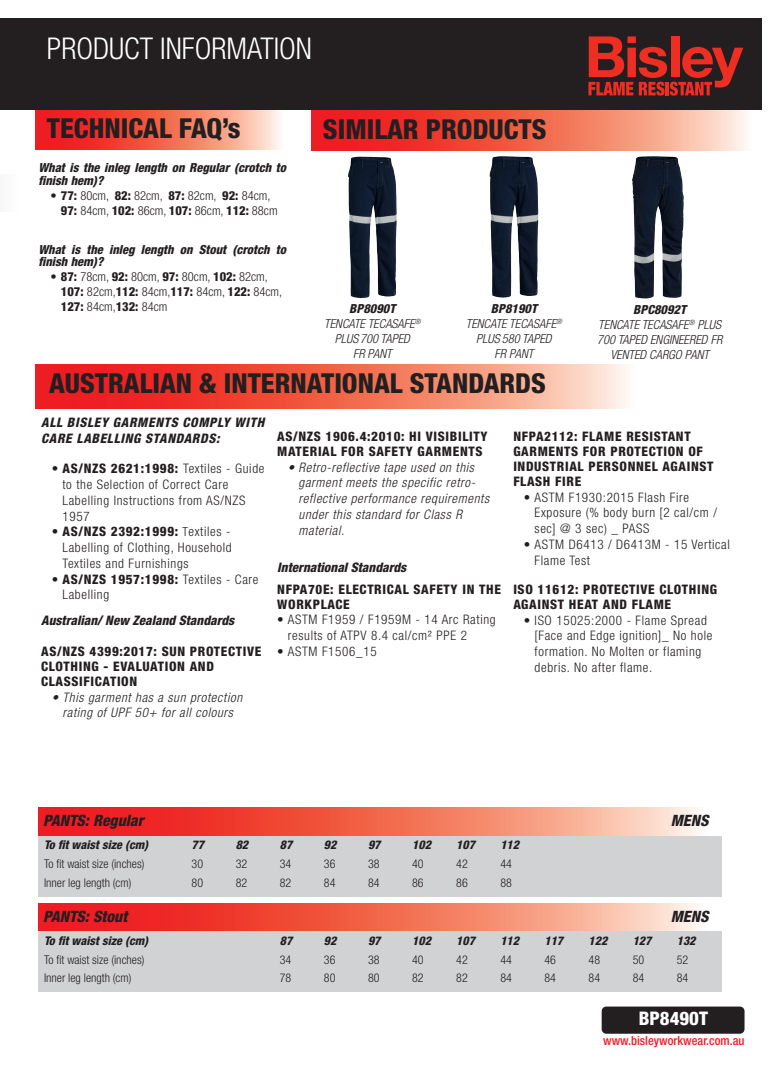
<style>
.page{position:relative;width:780px;height:1088px;background:#fff}
.page>*{position:absolute;margin:0;border:0;box-sizing:border-box;transform-origin:0 0}
.t1{font:300 condensed 30px "Helvetica Neue LT Std";color:#fff}
.t2{font:800 condensed 27.5px "Helvetica Neue LT Std";color:#231f20}
.t3{font:800 condensed 18.75px "Helvetica Neue LT Std";color:#fff}
.t4{font:italic 800 condensed 15.62px "Helvetica Neue LT Std";color:#231f20}
.t5{font:300 condensed 13.12px/15.8px "Helvetica Neue LT Std";letter-spacing:.05em;color:#231f20}
.t6{font:800 condensed 13.12px/15px "Helvetica Neue LT Std";letter-spacing:.05em;color:#231f20}
.t7{font:italic 300 condensed 13.12px/15.8px "Helvetica Neue LT Std";letter-spacing:.05em;color:#231f20;text-align:center}
.t8{font:italic 800 condensed 13.12px "Helvetica Neue LT Std";color:#231f20}
.t9{font:italic 800 condensed 13.12px/16.5px "Helvetica Neue LT Std";letter-spacing:.05em;color:#231f20}
.t10{font:300 condensed 12.5px/15px "Helvetica Neue LT Std";color:#231f20}
.t11{font:italic 300 condensed 12.5px/15px "Helvetica Neue LT Std";color:#231f20;text-align:center}
.t12{font:italic 800 condensed 12.5px/12.5px "Helvetica Neue LT Std";color:#231f20}
.t13{font:500 condensed 12.5px "Helvetica Neue LT Std";color:#ee1d23}
.t14{font:300 condensed 12px/18.8px "Helvetica Neue LT Std";color:#231f20}
.t15{font:italic 800 condensed 12px "Helvetica Neue LT Std";color:#231f20}
.s1{font-weight:800}
.s2{font-size:12.5px}
.s3{font-weight:800;font-style:italic}
</style>
<div class="page">
<svg style="left:35px;top:365px;width:593px;height:43px;background:#f36b5b"></svg>
<svg style="left:35px;top:109px;width:276px;height:40px;background:#ef796b"></svg>
<svg style="left:311px;top:109px;width:451px;height:41px;background:#ee6f5f"></svg>
<div style="left:0;top:175px;width:18px;height:36px;background:#fafafa"></div>
<div style="left:0;top:18px;width:18px;height:91px;background:#231f20"></div>
<div style="left:18px;top:18px;width:744px;height:91px;background:#231f20"></div>
<div style="left:601px;top:1006px;width:143px;height:28px;background:#231f20;border-radius:5px"></div>
<svg style="left:588px;top:36px;width:155px;height:60px"></svg>
<img style="left:348px;top:157px;width:48px;height:141px">
<div style="left:39px;top:930px;width:683px;height:62px;background:#d1d2d4"></div>
<div style="left:39px;top:835px;width:683px;height:61px;background:#d1d2d4"></div>
<svg style="left:39px;top:808px;width:659px;height:27px;background:#f36d5b"></svg>
<svg style="left:39px;top:903px;width:683px;height:28px;background:#f37261"></svg>
<img style="left:489px;top:156px;width:49px;height:141px">
<img style="left:632px;top:156px;width:51px;height:142px">
<p class="t1" style="left:47px;top:31px;width:266px">PRODUCT INFORMATION</p>
<p class="t2" style="left:47px;top:111px;width:195px">TECHNICAL FAQ’s</p>
<p class="t2" style="left:323px;top:112px;width:225px">SIMILAR PRODUCTS</p>
<p class="t12" style="left:38px;top:161px;width:249px">What is the inleg length on Regular (crotch to finish hem)?</p>
<p class="t10" style="left:61px;top:187px;width:218px;text-indent:-11px"><span class="s1">• 77:</span> 80cm, <span class="s1">82:</span> 82cm, <span class="s1">87:</span> 82cm, <span class="s1">92:</span> 84cm,<br><span class="s1">97:</span> 84cm, <span class="s1">102:</span> 86cm, <span class="s1">107:</span> 86cm, <span class="s1">112:</span> 88cm</p>
<p class="t12" style="left:38px;top:243px;width:249px">What is the inleg length on Stout (crotch to finish hem)?</p>
<p class="t10" style="left:61px;top:269px;width:222px;text-indent:-11px"><span class="s1">• 87:</span> 78cm, <span class="s1">92:</span> 80cm, <span class="s1">97:</span> 80cm, <span class="s1">102:</span> 82cm,<br><span class="s1">107:</span> 82cm,<span class="s1">112:</span> 84cm,<span class="s1">117:</span> 84cm, <span class="s1">122:</span> 84cm,<br><span class="s1">127:</span> 84cm,<span class="s1">132:</span> 84cm</p>
<p class="t12" style="left:349px;top:302px;width:48px">BP8090T</p>
<p class="t11" style="left:324px;top:316px;width:98px">TENCATE TECASAFE<sup>®<br></sup>PLUS 700 TAPED</p>
<p class="t11" style="left:353px;top:346px;width:40px">FR PANT</p>
<p class="t12" style="left:491px;top:302px;width:48px">BP8190T</p>
<p class="t11" style="left:466px;top:316px;width:98px">TENCATE TECASAFE<sup>®<br></sup>PLUS 580 TAPED</p>
<p class="t11" style="left:494px;top:346px;width:40px">FR PANT</p>
<p class="t2" style="left:49px;top:366px;width:498px">AUSTRALIAN &amp; INTERNATIONAL STANDARDS</p>
<p class="t12" style="left:633px;top:304px;width:54px">BPC8092T</p>
<p class="t11" style="left:597px;top:318px;width:127px">TENCATE TECASAFE<sup>®</sup> PLUS<br>700 TAPED ENGINEERED FR<br>VENTED CARGO PANT</p>
<p class="t9" style="left:41px;top:414px;width:224px">ALL BISLEY GARMENTS COMPLY WITH<br>CARE LABELLING STANDARDS:</p>
<p class="t5" style="left:62px;top:461px;width:203px;text-indent:-11px"><span class="s1">• AS/NZS 2621:1998:</span> Textiles - Guide to the Selection of Correct Care<br>Labelling Instructions from AS/NZS<br>1957</p>
<p class="t5" style="left:62px;top:524px;width:171px;text-align:justify;text-indent:-11px"><span class="s1">• AS/NZS 2392:1999:</span> <span class="s2">T</span>extiles - Labelling of Clothing, Household Textiles and Furnishings</p>
<p class="t5" style="left:62px;top:571px;width:197px;text-indent:-11px"><span class="s1">• AS/NZS 1957:1998:</span> Textiles - Care<br>Labelling</p>
<p class="t8" style="left:41px;top:612px;width:195px">Australian/ New Zealand Standards</p>
<p class="t6" style="left:41px;top:643px;width:222px">AS/NZS 4399:2017: SUN PROTECTIVE<br>CLOTHING - EVALUATION AND<br>CLASSIFICATION</p>
<p class="t7" style="left:52px;top:689px;width:192px">• This garment has a sun protection rating of UPF 50+ for all colours</p>
<p class="t6" style="left:277px;top:428px;width:212px">AS/NZS 1906.4:2010: HI VISIBILITY<br>MATERIAL FOR SAFETY GARMENTS</p>
<p class="t7" style="left:298px;top:459px;width:192px;text-align:left;text-indent:-11px">• Retro-reflective tape used on this garment meets the specific retro&shy;reflective performance requirements under this standard for Class R material.</p>
<p class="t8" style="left:277px;top:560px;width:130px">International Standards</p>
<p class="t6" style="left:277px;top:581px;width:225px">NFPA70E: ELECTRICAL SAFETY IN THE<br>WORKPLACE</p>
<p class="t5" style="left:288px;top:612px;width:209px;text-indent:-11px">• ASTM F1959 / F1959M - 14 Arc Rating results of ATPV 8.4 cal/cm² PPE 2</p>
<p class="t5" style="left:277px;top:643px;width:101px">• ASTM F1506_15</p>
<p class="t6" style="left:513px;top:428px;width:202px">NFPA2112: FLAME RESISTANT<br>GARMENTS FOR PROTECTION OF<br>INDUSTRIAL PERSONNEL AGAINST<br>FLASH FIRE</p>
<p class="t5" style="left:534px;top:489px;width:184px;text-indent:-11px">• ASTM F1930:2015 Flash Fire<br>Exposure (% body burn [2 cal/cm / sec] @ 3 sec) _ PASS</p>
<p class="t5" style="left:534px;top:536px;width:197px;text-indent:-11px">• ASTM D6413 / D6413M - 15 Vertical<br>Flame Test</p>
<p class="t6" style="left:513px;top:581px;width:205px">ISO 11612: PROTECTIVE CLOTHING<br>AGAINST HEAT AND FLAME</p>
<p class="t5" style="left:534px;top:612px;width:179px;text-indent:-11px">• ISO 15025:2000 - Flame Spread [Face and Edge ignition]_ No hole formation. No Molten or flaming debris. No after flame.</p>
<p class="t4" style="left:43px;top:811px;width:102px">PANTS: Regular</p>
<p class="t4" style="left:670px;top:811px;width:39px">MENS</p>
<p class="t15" style="left:44px;top:837px;width:106px">To fit waist size (cm)</p>
<p class="t14" style="left:44px;top:854px;width:102px">To fit waist size (inches)</p>
<p class="t14" style="left:44px;top:873px;width:89px">Inner leg length (cm)</p>
<p class="t14" style="left:191px;top:835px;width:14px;text-align:justify"><span class="s3">77<br></span>30<br>80</p>
<p class="t14" style="left:236px;top:835px;width:14px;text-align:justify"><span class="s3">82<br></span>32<br>82</p>
<p class="t14" style="left:280px;top:835px;width:14px;text-align:justify"><span class="s3">87<br></span>34<br>82</p>
<p class="t14" style="left:324px;top:835px;width:14px;text-align:justify"><span class="s3">92<br></span>36<br>84</p>
<p class="t14" style="left:368px;top:835px;width:14px;text-align:justify"><span class="s3">97<br></span>38<br>84</p>
<p class="t14" style="left:412px;top:835px;width:20px"><span class="s3">102<br></span>40<br>86</p>
<p class="t14" style="left:456px;top:835px;width:20px"><span class="s3">107<br></span>42<br>86</p>
<p class="t14" style="left:500px;top:835px;width:20px"><span class="s3">112<br></span>44<br>88</p>
<p class="t4" style="left:43px;top:906px;width:86px">PANTS: Stout</p>
<p class="t4" style="left:670px;top:906px;width:39px">MENS</p>
<p class="t15" style="left:44px;top:933px;width:106px">To fit waist size (cm)</p>
<p class="t14" style="left:44px;top:950px;width:102px">To fit waist size (inches)</p>
<p class="t14" style="left:44px;top:968px;width:89px">Inner leg length (cm)</p>
<p class="t14" style="left:280px;top:931px;width:14px;text-align:justify"><span class="s3">87<br></span>34<br>78</p>
<p class="t14" style="left:324px;top:931px;width:14px;text-align:justify"><span class="s3">92<br></span>36<br>80</p>
<p class="t14" style="left:368px;top:931px;width:14px;text-align:justify"><span class="s3">97<br></span>38<br>80</p>
<p class="t14" style="left:412px;top:931px;width:20px"><span class="s3">102<br></span>40<br>82</p>
<p class="t14" style="left:456px;top:931px;width:20px"><span class="s3">107<br></span>42<br>82</p>
<p class="t14" style="left:500px;top:931px;width:20px"><span class="s3">112<br></span>44<br>84</p>
<p class="t14" style="left:544px;top:931px;width:20px"><span class="s3">117<br></span>46<br>84</p>
<p class="t14" style="left:588px;top:931px;width:20px"><span class="s3">122<br></span>48<br>84</p>
<p class="t14" style="left:632px;top:931px;width:20px"><span class="s3">127<br></span>50<br>84</p>
<p class="t14" style="left:676px;top:931px;width:20px"><span class="s3">132<br></span>52<br>84</p>
<p class="t3" style="left:638px;top:1007px;width:71px">BP8490T</p>
<p class="t13" style="left:603px;top:1033px;width:143px">www.bisleyworkwear.com.au</p>
</div>
